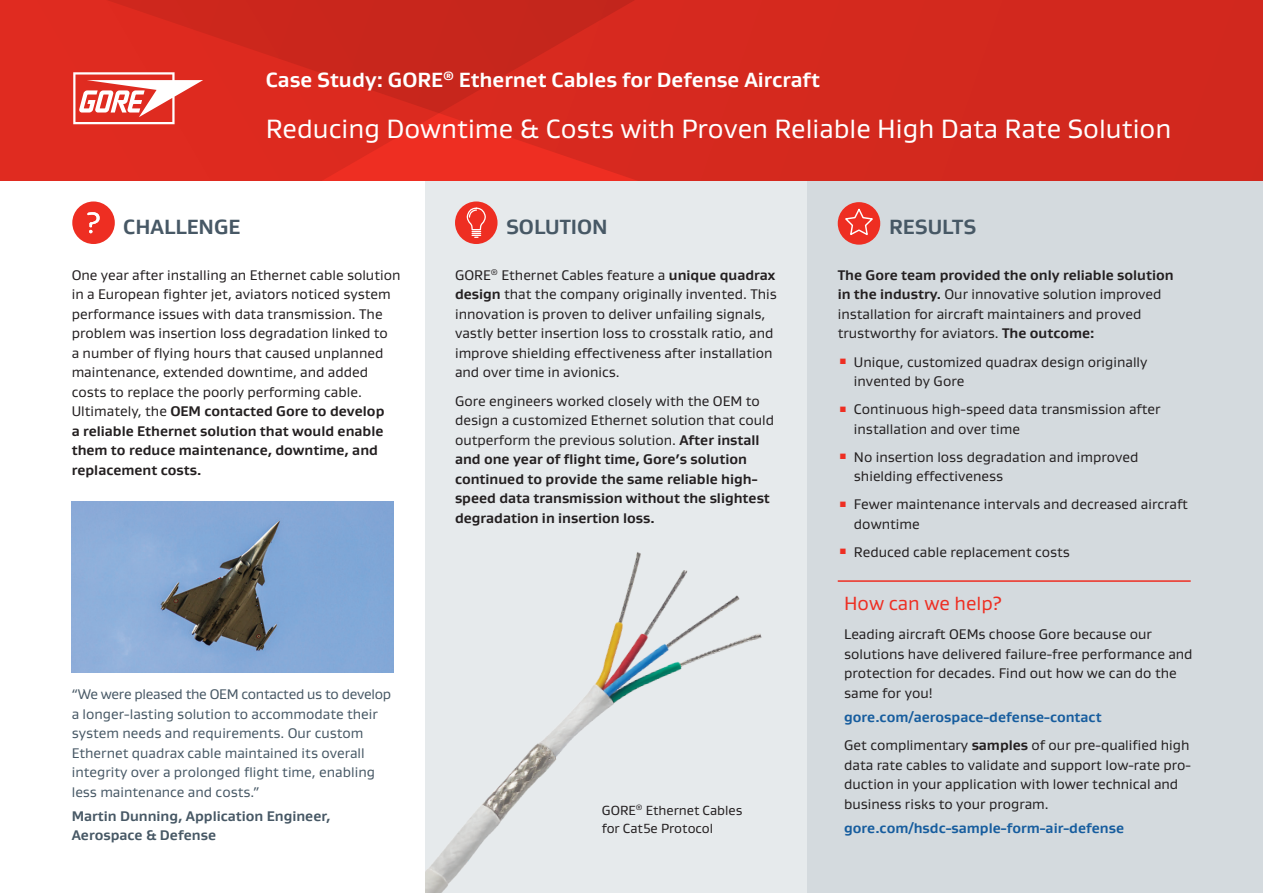
<style>
.page{position:relative;width:1263px;height:893px;background:#fff}
.page>*{position:absolute;margin:0;border:0;box-sizing:border-box;transform-origin:0 0}
.t1{font:27px "Gore Gustan";color:#fff}
.t2{font:700 21px "Gore Gustan";color:#fff}
.t3{font:700 21px "Gore Gustan";color:#475865}
.Body_Title_13_16{font:19.5px "Gore Gustan";color:#ee2e22}
.t4{font:14.25px/19.5px "Gore Gustan";color:#231f20}
.t5{font:700 14.25px/19.5px "Gore Gustan";color:#231f20}
.t6{font:14.25px/19.5px "Gore Gustan";color:#475865}
.t7{font:700 14.25px "Gore Gustan";color:#175d9e}
.t8{font:700 14.25px/19.5px "Gore Gustan";color:#475865}
.t9{font:13.5px/18px "Gore Gustan";color:#231f20}
.s1{font-weight:700}
.s2{font-weight:400}
</style>
<div class="page">
<div style="left:425px;top:181px;width:383px;height:712px;background:#e6eaec"></div>
<div style="left:808px;top:181px;width:455px;height:712px;background:#d4dade"></div>
<svg style="left:0;top:0;width:1263px;height:181px;background:#d5291e"></svg>
<svg style="left:73px;top:72px;width:130px;height:52px"></svg>
<div style="left:72px;top:201px;width:43px;height:43px;background:#ee2e22;border-radius:50%"></div>
<svg style="left:87px;top:212px;width:13px;height:21px"></svg>
<div style="left:455px;top:201px;width:42px;height:43px;background:#ee2e22;border-radius:50%"></div>
<svg style="left:466px;top:207px;width:20px;height:31px"></svg>
<div style="left:838px;top:202px;width:42px;height:43px;background:#ee2e22;border-radius:50%"></div>
<svg style="left:845px;top:209px;width:28px;height:26px"></svg>
<hr style="left:838px;top:580px;width:353px;height:2px;background:#ee2e22">
<img style="left:425px;top:552px;width:337px;height:341px">
<img style="left:72px;top:502px;width:322px;height:171px">
<p class="t2" style="left:266px;top:65px;width:556px">Case Study: GORE<sup>®</sup> Ethernet Cables for Defense Aircraft</p>
<p class="t1" style="left:266px;top:111px;width:907px">Reducing Downtime &amp; Costs with Proven Reliable High Data Rate Solution</p>
<p class="t3" style="left:123px;top:213px;width:119px">CHALLENGE</p>
<p class="t3" style="left:506px;top:213px;width:103px">SOLUTION</p>
<p class="t3" style="left:889px;top:213px;width:89px">RESULTS</p>
<p class="t4" style="left:72px;top:265px;width:330px">One year after installing an Ethernet cable solution in a European fighter jet, aviators noticed system performance issues with data transmission. The problem was insertion loss degradation linked to<br>a number of flying hours that caused unplanned maintenance, extended downtime, and added costs to replace the poorly performing cable.<br>Ultimately, the <span class="s1">OEM contacted Gore to develop<br>a reliable Ethernet solution that would enable them to reduce maintenance, downtime, and replacement costs.</span></p>
<p class="t4" style="left:455px;top:265px;width:323px">GORE<sup>®</sup> Ethernet Cables feature a <span class="s1">unique quadrax design</span> that the company originally invented. This innovation is proven to deliver unfailing signals, vastly better insertion loss to crosstalk ratio, and improve shielding effectiveness after installation and over time in avionics.</p>
<p class="t4" style="left:838px;top:265px;width:337px"><span class="s1">The Gore team provided the only reliable solution in the industry.</span> Our innovative solution improved installation for aircraft maintainers and proved trustworthy for aviators. <span class="s1">The outcome:</span></p>
<p class="t4" style="left:854px;top:352px;width:295px;text-indent:-16px"><sup>▪</sup> Unique, customized quadrax design originally invented by Gore</p>
<p class="t4" style="left:854px;top:399px;width:308px;text-indent:-16px"><sup>▪</sup> Continuous high-speed data transmission after installation and over time</p>
<p class="t4" style="left:854px;top:447px;width:286px;text-indent:-16px"><sup>▪</sup> No insertion loss degradation and improved shielding effectiveness</p>
<p class="t4" style="left:854px;top:494px;width:336px;text-indent:-16px"><sup>▪</sup> Fewer maintenance intervals and decreased aircraft downtime</p>
<p class="t4" style="left:838px;top:542px;width:234px"><sup>▪</sup> Reduced cable replacement costs</p>
<p class="t5" style="left:455px;top:391px;width:321px"><span class="s2">Gore engineers worked closely with the OEM to design a customized Ethernet solution that could outperform the previous solution.</span> After install and one year of flight time, Gore’s solution continued to provide the same reliable high&shy;speed data transmission without the slightest degradation in insertion loss.</p>
<p class="t6" style="left:72px;top:684px;width:321px">“We were pleased the OEM contacted us to develop a longer-lasting solution to accommodate their system needs and requirements. Our custom Ethernet quadrax cable maintained its overall integrity over a prolonged flight time, enabling less maintenance and costs.”</p>
<p class="t8" style="left:72px;top:806px;width:260px">Martin Dunning, Application Engineer,<br>Aerospace &amp; Defense</p>
<p class="t9" style="left:602px;top:801px;width:142px">GORE<sup>®</sup> Ethernet Cables for Cat5e Protocol</p>
<p class="Body_Title_13_16" style="left:844px;top:591px;width:159px">How can we help?</p>
<p class="t4" style="left:844px;top:624px;width:350px">Leading aircraft OEMs choose Gore because our solutions have delivered failure-free performance and protection for decades. Find out how we can do the same for you!</p>
<p class="t7" style="left:844px;top:708px;width:259px">gore.com/aerospace-defense-contact</p>
<p class="t4" style="left:844px;top:735px;width:348px">Get complimentary <span class="s1">samples</span> of our pre-qualified high data rate cables to validate and support low-rate pro&shy;duction in your application with lower technical and business risks to your program.</p>
<p class="t7" style="left:844px;top:819px;width:281px">gore.com/hsdc-sample-form-air-defense</p>
</div>
